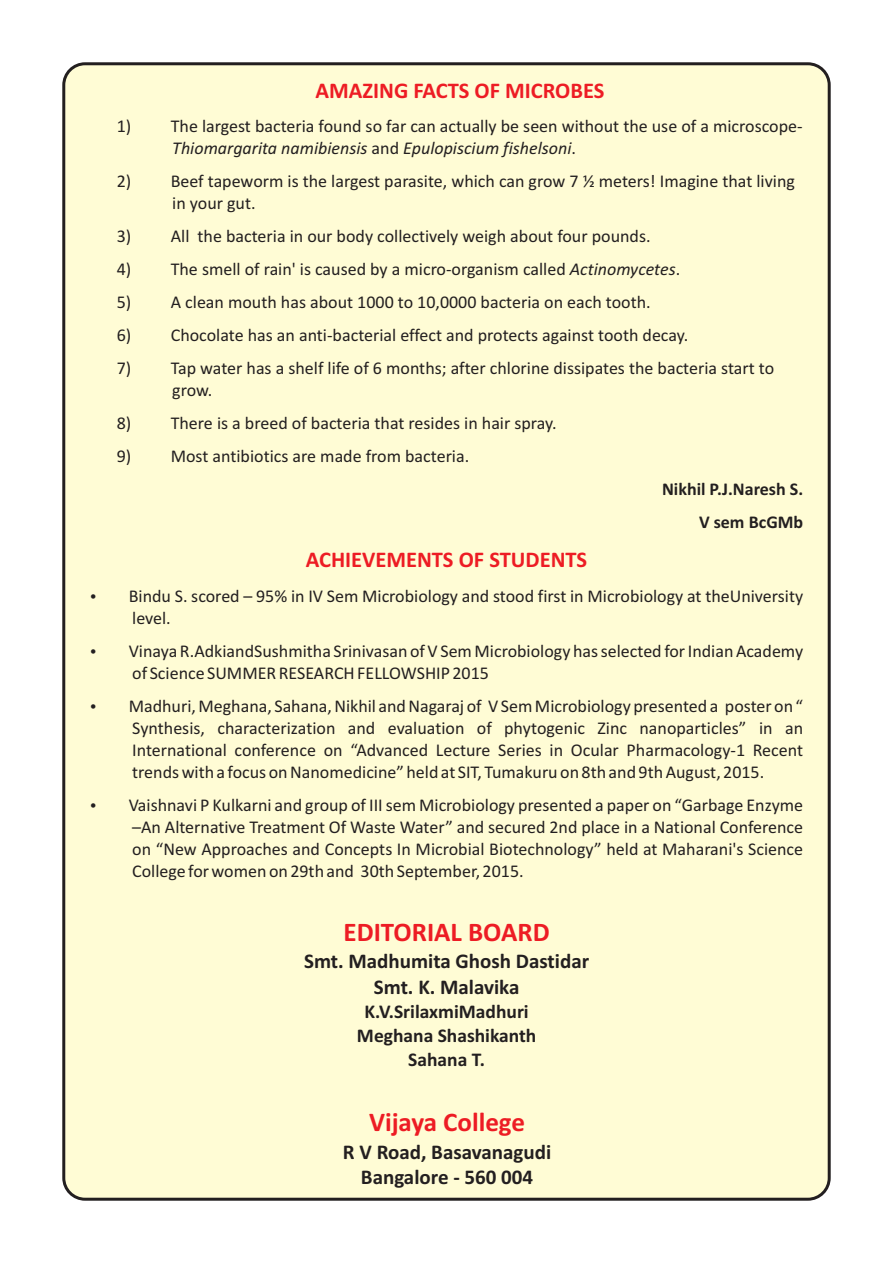
<style>
.page{position:relative;width:893px;height:1263px;background:#fff}
.page>*{position:absolute;margin:0;border:0;box-sizing:border-box;transform-origin:0 0}
.t1{font:700 27px "Calibri";color:#ed1c24}
.t2{font:700 22.5px "Calibri";color:#ed1c24}
.t3{font:700 21px/25.7px "Calibri";color:#231f20;text-align:center}
.t4{font:700 19.5px "Calibri";color:#231f20}
.t5{font:18px/21.9px "Calibri";color:#231f20}
.t6{font:700 18px/33px "Calibri";color:#231f20;text-align:right}
.s1{font-style:italic}
</style>
<div class="page">
<div style="left:62px;top:62px;width:769px;height:1139px;background:#fffcd5;border:3px solid #231f20;border-radius:21px"></div>
<p class="t2" style="left:315px;top:81px;width:291px">AMAZING FACTS OF MICROBES</p>
<p class="t5" style="left:172px;top:117px;width:632px;text-indent:-55px">1) The largest bacteria found so far can actually be seen without the use of a microscope-<br><span class="s1">Thiomargarita namibiensis</span> and <span class="s1">Epulopiscium fishelsoni</span>.</p>
<p class="t5" style="left:172px;top:172px;width:624px;text-indent:-55px">2) Beef tapeworm is the largest parasite, which can grow 7 ½ meters! Imagine that living in your gut.</p>
<p class="t5" style="left:117px;top:227px;width:535px">3) All the bacteria in our body collectively weigh about four pounds.</p>
<p class="t5" style="left:117px;top:260px;width:565px">4) The smell of rain' is caused by a micro-organism called <span class="s1">Actinomycetes</span>.</p>
<p class="t5" style="left:117px;top:293px;width:535px">5) A clean mouth has about 1000 to 10,0000 bacteria on each tooth.</p>
<p class="t5" style="left:117px;top:326px;width:573px">6) Chocolate has an anti-bacterial effect and protects against tooth decay.</p>
<p class="t5" style="left:172px;top:359px;width:603px;text-indent:-55px">7) Tap water has a shelf life of 6 months; after chlorine dissipates the bacteria start to grow.</p>
<p class="t5" style="left:117px;top:414px;width:441px">8) There is a breed of bacteria that resides in hair spray.</p>
<p class="t5" style="left:117px;top:447px;width:354px">9) Most antibiotics are made from bacteria.</p>
<p class="t6" style="left:662px;top:474px;width:143px">Nikhil P.J.Naresh S.<br>V sem BcGMb</p>
<p class="t2" style="left:306px;top:550px;width:283px">ACHIEVEMENTS OF STUDENTS</p>
<p class="t5" style="left:129px;top:587px;width:676px">Bindu S. scored – 95% in IV Sem Microbiology and stood first in Microbiology at theUniversity level.</p>
<p class="t5" style="left:129px;top:642px;width:676px">Vinaya R.AdkiandSushmitha Srinivasan of V Sem Microbiology has selected for Indian Academy of Science SUMMER RESEARCH FELLOWSHIP 2015</p>
<p class="t5" style="left:129px;top:696px;width:676px;text-align:justify">Madhuri, Meghana, Sahana, Nikhil and Nagaraj of V Sem Microbiology presented a poster on “ Synthesis, characterization and evaluation of phytogenic Zinc nanoparticles” in an International conference on “Advanced Lecture Series in Ocular Pharmacology-1 Recent trends with a focus on Nanomedicine” held at SIT, Tumakuru on 8th and 9th August, 2015.</p>
<p class="t5" style="left:129px;top:795px;width:676px;text-align:justify">Vaishnavi P Kulkarni and group of III sem Microbiology presented a paper on “Garbage Enzyme –An Alternative Treatment Of Waste Water” and secured 2nd place in a National Conference on “New Approaches and Concepts In Microbial Biotechnology” held at Maharani's Science College for women on 29th and 30th September, 2015.</p>
<h1 class="t1" style="left:344px;top:921px;width:208px">EDITORIAL BOARD</h1>
<p class="t3" style="left:304px;top:950px;width:287px">Smt. Madhumita Ghosh Dastidar<br>Smt. K. Malavika</p>
<p class="t4" style="left:365px;top:1003px;width:166px">K.V.SrilaxmiMadhuri</p>
<p class="t4" style="left:408px;top:1051px;width:78px">Sahana T.</p>
<p class="t4" style="left:357px;top:1027px;width:181px">Meghana Shashikanth</p>
<h1 class="t1" style="left:369px;top:1111px;width:157px">Vijaya College</h1>
<p class="t3" style="left:343px;top:1140px;width:210px">R V Road, Basavanagudi<br>Bangalore - 560 004</p>
</div>
